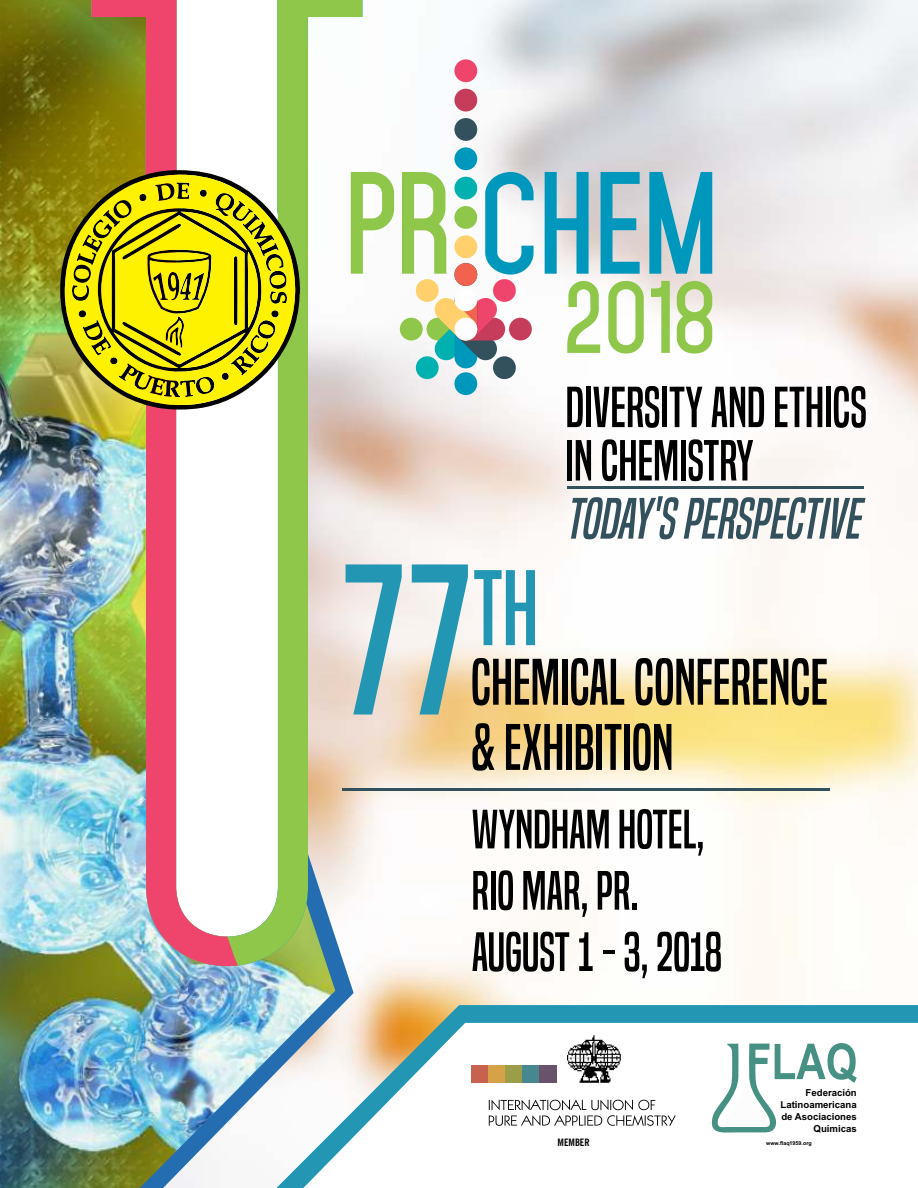
<style>
.page{position:relative;width:918px;height:1188px;background:#fff}
.page>*{position:absolute;margin:0;border:0;box-sizing:border-box;transform-origin:0 0}
.t1{font:198.15px "Built Titling Rg";color:#2296b3}
.t2{font:700 124.5px "Mohave";color:#0097bc}
.t3{font:99.15px "Built Titling Rg";color:#2296b3}
.t4{font:700 88.05px "Mohave";color:#8fc74a}
.t5{font:60.6px/65.2px "Built Titling Rg";color:#000}
.t6{font:italic 53.85px "Built Titling Rg";color:#33505d}
.t7{font:53.4px/53.4px "Built Titling Rg";color:#000}
.t8{font:51.15px/61.3px "Built Titling Rg";color:#000}
.t9{font:700 condensed 10.2px "News Gothic BT";color:#000}
.t10{font:700 9.6px/12.1px "Arial";color:#000;text-align:right}
.t11{font:700 5.4px "Arial";color:#000}
.s1{color:#8fc74a}
</style>
<div class="page">
<img style="left:0;top:0;width:128px;height:1188px">
<img style="left:354px;top:0;width:564px;height:1005px">
<img style="left:128px;top:993px;width:226px;height:195px">
<svg style="left:263px;top:1005px;width:655px;height:183px"></svg>
<hr style="left:342px;top:788px;width:488px;height:3px;background:#33505d">
<svg style="left:264px;top:0;width:98px;height:993px"></svg>
<img style="left:91px;top:0;width:173px;height:993px">
<svg style="left:608px;top:281px;width:36px;height:72px"></svg>
<div style="left:400px;top:318px;width:23px;height:23px;background:#8fc74a;border-radius:50%"></div>
<div style="left:454px;top:372px;width:23px;height:23px;background:#0097bc;border-radius:50%"></div>
<div style="left:509px;top:318px;width:23px;height:23px;background:#c63d5c;border-radius:50%"></div>
<div style="left:454px;top:263px;width:23px;height:23px;background:#f1624f;border-radius:50%"></div>
<svg style="left:415px;top:278px;width:102px;height:102px"></svg>
<div style="left:454px;top:318px;width:23px;height:23px;background:#fefefe;border-radius:50%"></div>
<div style="left:454px;top:288px;width:23px;height:23px;background:#fefefe;border-radius:50%"></div>
<div style="left:454px;top:235px;width:23px;height:23px;background:#ffd06b;border-radius:50%"></div>
<div style="left:454px;top:206px;width:23px;height:23px;background:#8fc74a;border-radius:50%"></div>
<div style="left:454px;top:177px;width:23px;height:23px;background:#00b1af;border-radius:50%"></div>
<div style="left:454px;top:147px;width:23px;height:23px;background:#0097bc;border-radius:50%"></div>
<div style="left:454px;top:118px;width:23px;height:23px;background:#33505d;border-radius:50%"></div>
<div style="left:454px;top:89px;width:23px;height:23px;background:#c63d5c;border-radius:50%"></div>
<div style="left:454px;top:59px;width:23px;height:23px;background:#ef456c;border-radius:50%"></div>
<svg style="left:489px;top:1100px;width:187px;height:26px"></svg>
<img style="left:567px;top:1035px;width:55px;height:48px">
<div style="left:472px;top:1065px;width:17px;height:17px;background:#c6624e"></div>
<div style="left:489px;top:1065px;width:17px;height:17px;background:#d5a247"></div>
<div style="left:506px;top:1065px;width:17px;height:17px;background:#9b9e48"></div>
<div style="left:523px;top:1065px;width:17px;height:17px;background:#478890"></div>
<div style="left:540px;top:1065px;width:17px;height:17px;background:#68536b"></div>
<svg style="left:708px;top:1043px;width:149px;height:92px"></svg>
<svg style="left:60px;top:170px;width:240px;height:240px"></svg>
<svg style="left:64px;top:174px;width:235px;height:231px;background:#bcb615"></svg>
<hr style="left:567px;top:486px;width:297px;height:2px;background:#33505d">
<h2 class="t2" style="left:344px;top:162px;width:376px"><span class="s1">PR</span> CHEM</h2>
<h3 class="t4" style="left:564px;top:274px;width:154px">2 18</h3>
<h3 class="t7" style="left:566px;top:386px;width:303px">DIVERSITY AND ETHICS<br>IN CHEMISTRY</h3>
<h3 class="t6" style="left:565px;top:498px;width:305px">TODAY 'SPERSPECTIVE</h3>
<h1 class="t1" style="left:341px;top:564px;width:134px">77</h1>
<h3 class="t3" style="left:473px;top:570px;width:67px">TH</h3>
<h3 class="t5" style="left:471px;top:656px;width:359px">CHEMICAL CONFERENCE &amp; EXHIBITION</h3>
<h3 class="t8" style="left:472px;top:804px;width:252px">WYNDHAM HOTEL,<br>RIO MAR, PR.<br>AUGUST 1 - 3, 2018</h3>
<p class="t9" style="left:558px;top:1138px;width:33px">MEMBER</p>
<p class="t10" style="left:781px;top:1087px;width:78px">Federación<br>Latinoamericana de Asociaciones<br>Químicas</p>
<p class="t11" style="left:766px;top:1141px;width:47px">www.flaq1959.org</p>
</div>
